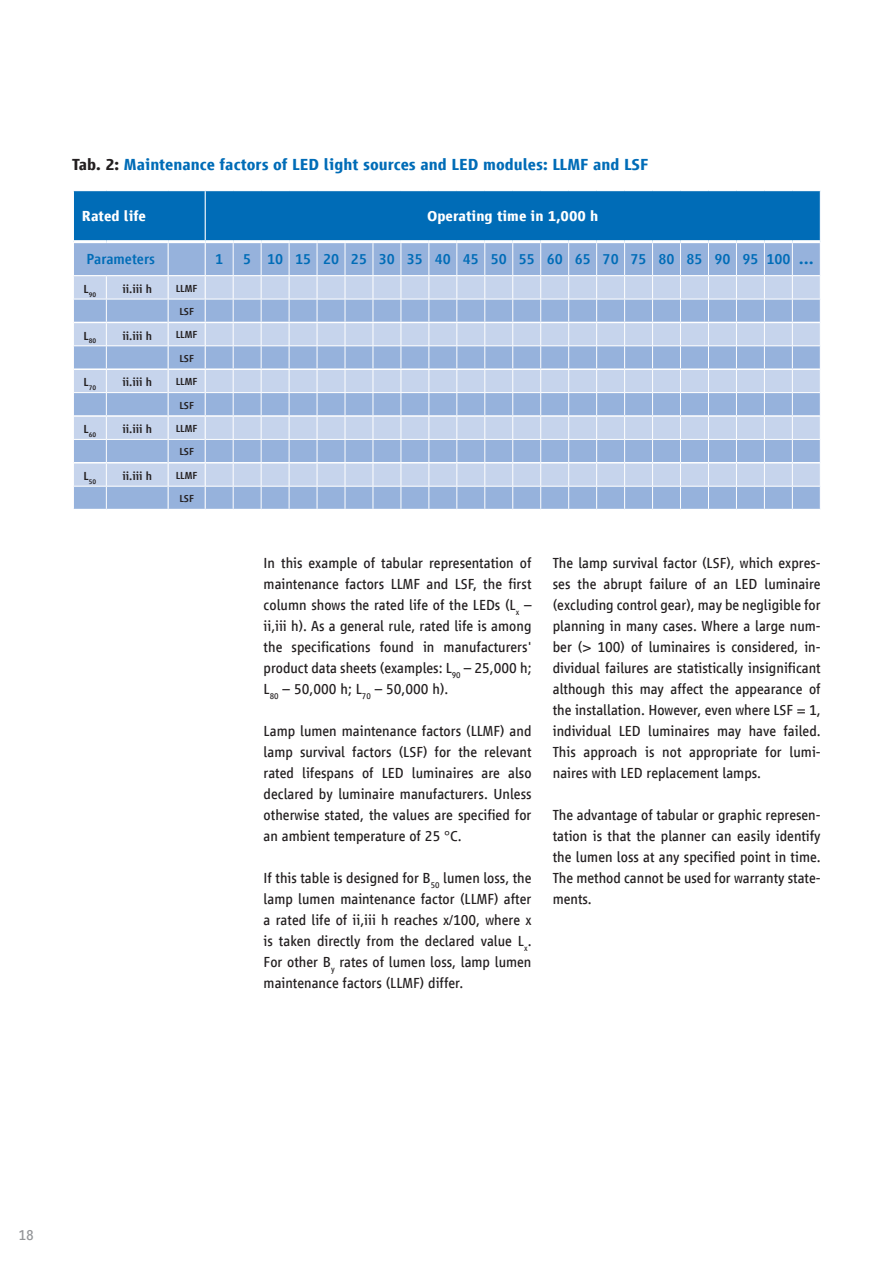
<style>
.page{position:relative;width:893px;height:1263px;background:#fff}
.page>*{position:absolute;margin:0;border:0;box-sizing:border-box;transform-origin:0 0}
.t1{font:700 16.5px "Vialog LT Com";color:#006cb7}
.t2{font:15px/21px "Vialog LT Com";color:#231f20;text-align:justify}
.t3{font:500 15px "Vialog LT Com";color:#006cb7}
.t4{font:700 15px "Vialog LT Com";color:#fff}
.t5{font:15px "Vialog LT Com";color:#939598}
.t6{font:500 12px "Vialog LT Com";color:#231f20}
.t7{font:500 10.5px "Vialog LT Com";color:#231f20}
.t8{font:500 6.9px "Vialog LT Com";color:#231f20}
.s1{color:#231f20}
.s2{font-weight:700}
</style>
<div class="page">
<svg style="left:74px;top:243px;width:746px;height:266px;background:#98b4dc"></svg>
<svg style="left:74px;top:276px;width:131px;height:210px;background:#b1c5e5"></svg>
<hr style="left:233px;top:243px;width:1px;height:32px;background:#fff">
<hr style="left:261px;top:243px;width:1px;height:32px;background:#fff">
<hr style="left:289px;top:243px;width:1px;height:32px;background:#fff">
<hr style="left:317px;top:243px;width:1px;height:32px;background:#fff">
<hr style="left:345px;top:243px;width:1px;height:32px;background:#fff">
<hr style="left:373px;top:243px;width:1px;height:32px;background:#fff">
<hr style="left:401px;top:243px;width:1px;height:32px;background:#fff">
<hr style="left:428px;top:243px;width:1px;height:32px;background:#fff">
<hr style="left:456px;top:243px;width:1px;height:32px;background:#fff">
<hr style="left:484px;top:243px;width:1px;height:32px;background:#fff">
<hr style="left:512px;top:243px;width:1px;height:32px;background:#fff">
<hr style="left:540px;top:243px;width:1px;height:32px;background:#fff">
<hr style="left:568px;top:243px;width:1px;height:32px;background:#fff">
<hr style="left:596px;top:243px;width:1px;height:32px;background:#fff">
<hr style="left:624px;top:243px;width:1px;height:32px;background:#fff">
<hr style="left:652px;top:243px;width:1px;height:32px;background:#fff">
<hr style="left:680px;top:243px;width:1px;height:32px;background:#fff">
<hr style="left:708px;top:243px;width:1px;height:32px;background:#fff">
<hr style="left:736px;top:243px;width:1px;height:32px;background:#fff">
<hr style="left:764px;top:243px;width:1px;height:32px;background:#fff">
<hr style="left:73px;top:299px;width:33px;height:1px;background:#fff">
<hr style="left:106px;top:299px;width:62px;height:1px;background:#fff">
<hr style="left:169px;top:299px;width:36px;height:1px;background:#fff">
<hr style="left:73px;top:345px;width:33px;height:1px;background:#fff">
<hr style="left:106px;top:345px;width:62px;height:1px;background:#fff">
<hr style="left:169px;top:345px;width:36px;height:1px;background:#fff">
<hr style="left:73px;top:392px;width:33px;height:1px;background:#fff">
<hr style="left:106px;top:392px;width:62px;height:1px;background:#fff">
<hr style="left:169px;top:392px;width:36px;height:1px;background:#fff">
<hr style="left:73px;top:439px;width:33px;height:1px;background:#fff">
<hr style="left:106px;top:439px;width:62px;height:1px;background:#fff">
<hr style="left:169px;top:439px;width:36px;height:1px;background:#fff">
<hr style="left:73px;top:486px;width:33px;height:1px;background:#fff">
<hr style="left:106px;top:486px;width:62px;height:1px;background:#fff">
<hr style="left:169px;top:486px;width:36px;height:1px;background:#fff">
<hr style="left:73px;top:275px;width:33px;height:1px;background:#fff">
<hr style="left:106px;top:275px;width:62px;height:1px;background:#fff">
<hr style="left:168px;top:275px;width:37px;height:1px;background:#fff">
<hr style="left:792px;top:243px;width:1px;height:33px;background:#fff">
<svg style="left:106px;top:276px;width:1px;height:233px"></svg>
<hr style="left:205px;top:243px;width:1px;height:32px;background:#fff">
<hr style="left:74px;top:322px;width:32px;height:1px;background:#fff">
<hr style="left:106px;top:322px;width:62px;height:1px;background:#fff">
<hr style="left:169px;top:322px;width:36px;height:1px;background:#fff">
<hr style="left:74px;top:368px;width:32px;height:2px;background:#fff">
<hr style="left:106px;top:368px;width:62px;height:2px;background:#fff">
<hr style="left:169px;top:368px;width:36px;height:2px;background:#fff">
<hr style="left:74px;top:415px;width:32px;height:2px;background:#fff">
<hr style="left:106px;top:415px;width:62px;height:2px;background:#fff">
<hr style="left:169px;top:415px;width:36px;height:2px;background:#fff">
<hr style="left:74px;top:462px;width:32px;height:1px;background:#fff">
<hr style="left:106px;top:462px;width:62px;height:1px;background:#fff">
<hr style="left:169px;top:462px;width:36px;height:1px;background:#fff">
<svg style="left:205px;top:275px;width:616px;height:235px;background:#b6c8e6"></svg>
<hr style="left:168px;top:243px;width:1px;height:32px;background:#fff">
<svg style="left:168px;top:276px;width:1px;height:233px"></svg>
<div style="left:73px;top:190px;width:748px;height:52px;background:#006cb7"></div>
<hr style="left:820px;top:191px;width:1px;height:51px;background:#fff">
<hr style="left:205px;top:240px;width:28px;height:3px;background:#fff">
<hr style="left:233px;top:240px;width:28px;height:3px;background:#fff">
<hr style="left:261px;top:240px;width:28px;height:3px;background:#fff">
<hr style="left:289px;top:240px;width:28px;height:3px;background:#fff">
<hr style="left:317px;top:240px;width:28px;height:3px;background:#fff">
<hr style="left:345px;top:240px;width:28px;height:3px;background:#fff">
<hr style="left:373px;top:240px;width:28px;height:3px;background:#fff">
<hr style="left:401px;top:240px;width:28px;height:3px;background:#fff">
<hr style="left:429px;top:240px;width:28px;height:3px;background:#fff">
<hr style="left:457px;top:240px;width:28px;height:3px;background:#fff">
<hr style="left:485px;top:240px;width:28px;height:3px;background:#fff">
<hr style="left:513px;top:240px;width:28px;height:3px;background:#fff">
<hr style="left:541px;top:240px;width:28px;height:3px;background:#fff">
<hr style="left:569px;top:240px;width:28px;height:3px;background:#fff">
<hr style="left:597px;top:240px;width:28px;height:3px;background:#fff">
<hr style="left:625px;top:240px;width:28px;height:3px;background:#fff">
<hr style="left:653px;top:240px;width:27px;height:3px;background:#fff">
<hr style="left:680px;top:240px;width:28px;height:3px;background:#fff">
<hr style="left:708px;top:240px;width:28px;height:3px;background:#fff">
<hr style="left:736px;top:240px;width:28px;height:3px;background:#fff">
<hr style="left:764px;top:240px;width:28px;height:3px;background:#fff">
<hr style="left:792px;top:240px;width:28px;height:3px;background:#fff">
<p class="t1" style="left:72px;top:156px;width:578px"><span class="s1">Tab. 2:</span> Maintenance factors of LED light sources and LED modules: LLMF and LSF</p>
<p class="t4" style="left:82px;top:208px;width:66px">Rated life</p>
<p class="t4" style="left:427px;top:208px;width:173px">Operating time in 1,000 h</p>
<p class="t3" style="left:86px;top:251px;width:70px">Parameters</p>
<p class="t3" style="left:215px;top:251px;width:10px">1</p>
<p class="t3" style="left:243px;top:251px;width:572px">5 10 15 20 25 30 35 40 45 50 55 60 65 70 75 80 85 90 95 100 <span class="s2">…</span></p>
<p class="t8" style="left:84px;top:291px;width:14px"><sup>L</sup>90</p>
<p class="t6" style="left:122px;top:282px;width:31px">ii.iii h</p>
<p class="t7" style="left:176px;top:282px;width:23px">LLMF</p>
<p class="t7" style="left:179px;top:306px;width:16px">LSF</p>
<p class="t8" style="left:84px;top:337px;width:14px"><sup>L</sup>80</p>
<p class="t6" style="left:122px;top:329px;width:31px">ii.iii h</p>
<p class="t7" style="left:176px;top:329px;width:23px">LLMF</p>
<p class="t7" style="left:179px;top:352px;width:16px">LSF</p>
<p class="t8" style="left:84px;top:384px;width:14px"><sup>L</sup>70</p>
<p class="t6" style="left:122px;top:376px;width:31px">ii.iii h</p>
<p class="t7" style="left:176px;top:376px;width:23px">LLMF</p>
<p class="t7" style="left:179px;top:399px;width:16px">LSF</p>
<p class="t8" style="left:84px;top:431px;width:14px"><sup>L</sup>60</p>
<p class="t6" style="left:122px;top:422px;width:31px">ii.iii h</p>
<p class="t7" style="left:176px;top:423px;width:23px">LLMF</p>
<p class="t7" style="left:179px;top:446px;width:16px">LSF</p>
<p class="t8" style="left:84px;top:478px;width:14px"><sup>L</sup>50</p>
<p class="t6" style="left:122px;top:469px;width:31px">ii.iii h</p>
<p class="t7" style="left:176px;top:469px;width:23px">LLMF</p>
<p class="t7" style="left:179px;top:493px;width:16px">LSF</p>
<p class="t2" style="left:264px;top:553px;width:269px">In this example of tabular representation of maintenance factors LLMF and LSF, the first column shows the rated life of the LEDs (L<sub>x</sub> – ii,iii h). As a general rule, rated life is among the specifications found in manufacturers' product data sheets (examples: L<sub>90</sub> – 25,000 h; L<sub>80</sub> – 50,000 h; L<sub>70</sub> – 50,000 h).</p>
<p class="t2" style="left:264px;top:721px;width:269px">Lamp lumen maintenance factors (LLMF) and lamp survival factors (LSF) for the relevant rated lifespans of LED luminaires are also declared by luminaire manufacturers. Unless otherwise stated, the values are specified for an ambient temperature of 25 °C.</p>
<p class="t2" style="left:264px;top:868px;width:269px">If this table is designed for B<sub>50</sub> lumen loss, the lamp lumen maintenance factor (LLMF) after a rated life of ii,iii h reaches x/100, where x is taken directly from the declared value L<sub>x</sub>.<br>For other B<sub>y</sub> rates of lumen loss, lamp lumen maintenance factors (LLMF) differ.</p>
<p class="t2" style="left:553px;top:553px;width:269px">The lamp survival factor (LSF), which expres&shy;ses the abrupt failure of an LED luminaire (excluding control gear), may be negligible for planning in many cases. Where a large num&shy;ber (&gt; 100) of luminaires is considered, in&shy;dividual failures are statistically insignificant although this may affect the appearance of the installation. However, even where LSF = 1, individual LED luminaires may have failed.<br>This approach is not appropriate for lumi&shy;naires with LED replacement lamps.</p>
<p class="t2" style="left:553px;top:805px;width:269px">The advantage of tabular or graphic represen&shy;tation is that the planner can easily identify the lumen loss at any specified point in time.<br>The method cannot be used for warranty state&shy;ments.</p>
<p class="t5" style="left:19px;top:1226px;width:17px">18</p>
</div>
